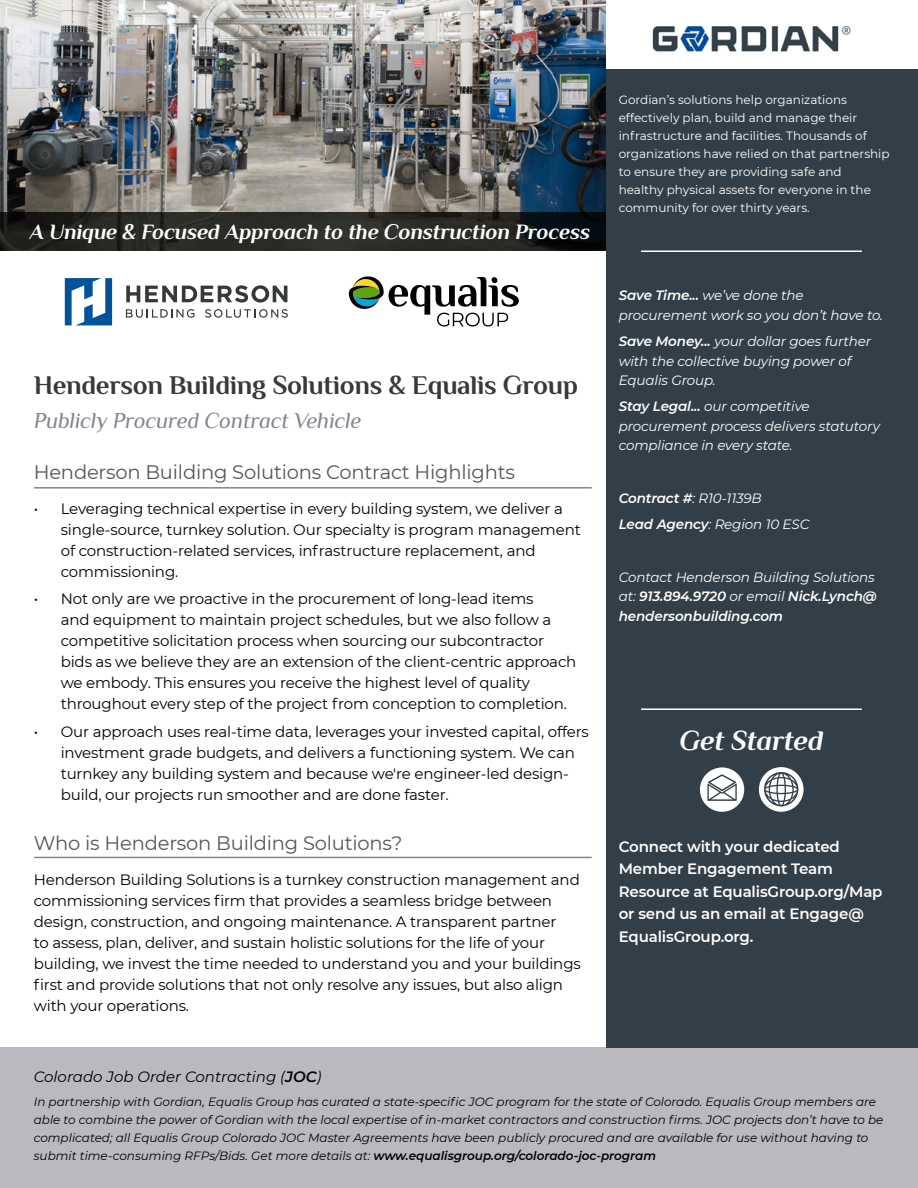
<style>
.page{position:relative;width:918px;height:1188px;background:#fff}
.page>*{position:absolute;margin:0;border:0;box-sizing:border-box;transform-origin:0 0}
.t1{font:italic 700 28.5px "Philosopher";letter-spacing:-.01em;color:#fff}
.t2{font:700 27px "Philosopher";letter-spacing:-.01em;color:#373a36}
.t3{font:italic 22.5px "Philosopher";letter-spacing:-.01em;color:#858591}
.t4{font:italic 700 21.9px "Philosopher";letter-spacing:-.01em;color:#fff}
.t5{font:19.5px "Montserrat";letter-spacing:-.01em;color:#565656}
.t6{font:15px/21px "Montserrat";letter-spacing:-.01em;color:#000}
.t7{font:600 15px/22.5px "Montserrat";letter-spacing:-.01em;color:#fff}
.t8{font:italic 15px "Montserrat";color:#000}
.t9{font:italic 13.5px/19.5px "Montserrat";letter-spacing:-.01em;color:#fff}
.t10{font:italic 600 13.5px/19.5px "Montserrat";letter-spacing:-.01em;color:#fff}
.t11{font:italic 12px/18px "Montserrat";color:#000}
.t12{font:12px/18px "Montserrat";color:#fff}
.s1{font-weight:600}
.s2{font-weight:400}
</style>
<div class="page">
<img style="left:0;top:0;width:606px;height:212px">
<div style="left:0;top:1048px;width:918px;height:140px;background:#bbb9bf"></div>
<div style="left:606px;top:69px;width:312px;height:979px;background:#333f48"></div>
<img style="left:652px;top:26px;width:199px;height:26px">
<hr style="left:641px;top:250px;width:221px;height:2px;background:#fff">
<svg style="left:0;top:212px;width:606px;height:38px;background:#232420"></svg>
<hr style="left:641px;top:708px;width:221px;height:2px;background:#fff">
<div style="left:700px;top:767px;width:44px;height:45px;background:#fff;border-radius:50%"></div>
<svg style="left:707px;top:774px;width:30px;height:27px"></svg>
<svg style="left:759px;top:767px;width:45px;height:45px"></svg>
<svg style="left:764px;top:772px;width:34px;height:35px"></svg>
<hr style="left:34px;top:857px;width:558px;height:1px;background:#858591">
<hr style="left:34px;top:487px;width:558px;height:2px;background:#858591">
<svg style="left:349px;top:276px;width:170px;height:51px"></svg>
<svg style="left:126px;top:285px;width:161px;height:18px"></svg>
<svg style="left:65px;top:278px;width:47px;height:47px"></svg>
<svg style="left:126px;top:309px;width:69px;height:9px"></svg>
<svg style="left:205px;top:309px;width:83px;height:9px"></svg>
<h3 class="t4" style="left:30px;top:217px;width:562px">A Unique &amp; Focused Approach to the Construction Process</h3>
<h2 class="t2" style="left:34px;top:367px;width:546px">Henderson Building Solutions &amp; Equalis Group</h2>
<h3 class="t3" style="left:34px;top:405px;width:329px">Publicly Procured Contract Vehicle</h3>
<h3 class="t5" style="left:34px;top:459px;width:483px">Henderson Building Solutions Contract Highlights</h3>
<p class="t6" style="left:61px;top:497px;width:522px;text-indent:-27px">• Leveraging technical expertise in every building system, we deliver a single-source, turnkey solution. Our specialty is program management of construction-related services, infrastructure replacement, and commissioning.</p>
<p class="t6" style="left:61px;top:588px;width:517px;text-indent:-27px">• Not only are we proactive in the procurement of long-lead items<br>and equipment to maintain project schedules, but we also follow a competitive solicitation process when sourcing our subcontractor bids as we believe they are an extension of the client-centric approach we embody. This ensures you receive the highest level of quality throughout every step of the project from conception to completion.</p>
<p class="t6" style="left:61px;top:721px;width:530px;text-indent:-27px">• Our approach uses real-time data, leverages your invested capital, offers investment grade budgets, and delivers a functioning system. We can turnkey any building system and because we're engineer-led design&shy;build, our projects run smoother and are done faster.</p>
<h3 class="t5" style="left:34px;top:830px;width:370px">Who is Henderson Building Solutions?</h3>
<p class="t6" style="left:34px;top:868px;width:549px">Henderson Building Solutions is a turnkey construction management and commissioning services firm that provides a seamless bridge between design, construction, and ongoing maintenance. A transparent partner<br>to assess, plan, deliver, and sustain holistic solutions for the life of your building, we invest the time needed to understand you and your buildings first and provide solutions that not only resolve any issues, but also align with your operations.</p>
<p class="t12" style="left:619px;top:91px;width:272px">Gordian’s solutions help organizations effectively plan, build and manage their infrastructure and facilities. Thousands of organizations have relied on that partnership to ensure they are providing safe and healthy physical assets for everyone in the community for over thirty years.</p>
<p class="t9" style="left:619px;top:285px;width:266px"><span class="s1">Save Time...</span> we’ve done the procurement work so you don’t have to.</p>
<p class="t9" style="left:619px;top:331px;width:254px"><span class="s1">Save Money...</span> your dollar goes further with the collective buying power of<br>Equalis Group.</p>
<p class="t9" style="left:619px;top:396px;width:263px"><span class="s1">Stay Legal...</span> our competitive procurement process delivers statutory compliance in every state.</p>
<p class="t9" style="left:619px;top:484px;width:192px;line-height:26.2px"><span class="s1">Contract #</span>: R10-1139B<br><span class="s1">Lead Agency</span>: Region 10 ESC</p>
<p class="t10" style="left:619px;top:566px;width:260px"><span class="s2">Contact Henderson Building Solutions at:</span> 913.894.9720 <span class="s2">or email</span> Nick.Lynch@ hendersonbuilding.com</p>
<h1 class="t1" style="left:680px;top:721px;width:145px">Get Started</h1>
<p class="t7" style="left:619px;top:834px;width:265px">Connect with your dedicated<br>Member Engagement Team<br>Resource at EqualisGroup.org/Map or send us an email at Engage@<br>EqualisGroup.org.</p>
<p class="t8" style="left:34px;top:1066px;width:289px">Colorado Job Order Contracting (<span class="s1">JOC</span>)</p>
<p class="t11" style="left:34px;top:1093px;width:851px">In partnership with Gordian, Equalis Group has curated a state-specific JOC program for the state of Colorado. Equalis Group members are able to combine the power of Gordian with the local expertise of in-market contractors and construction firms. JOC projects don’t have to be complicated; all Equalis Group Colorado JOC Master Agreements have been publicly procured and are available for use without having to submit time-consuming RFPs/Bids. Get more details at: <span class="s1">www.equalisgroup.org/colorado-joc-program</span></p>
</div>
